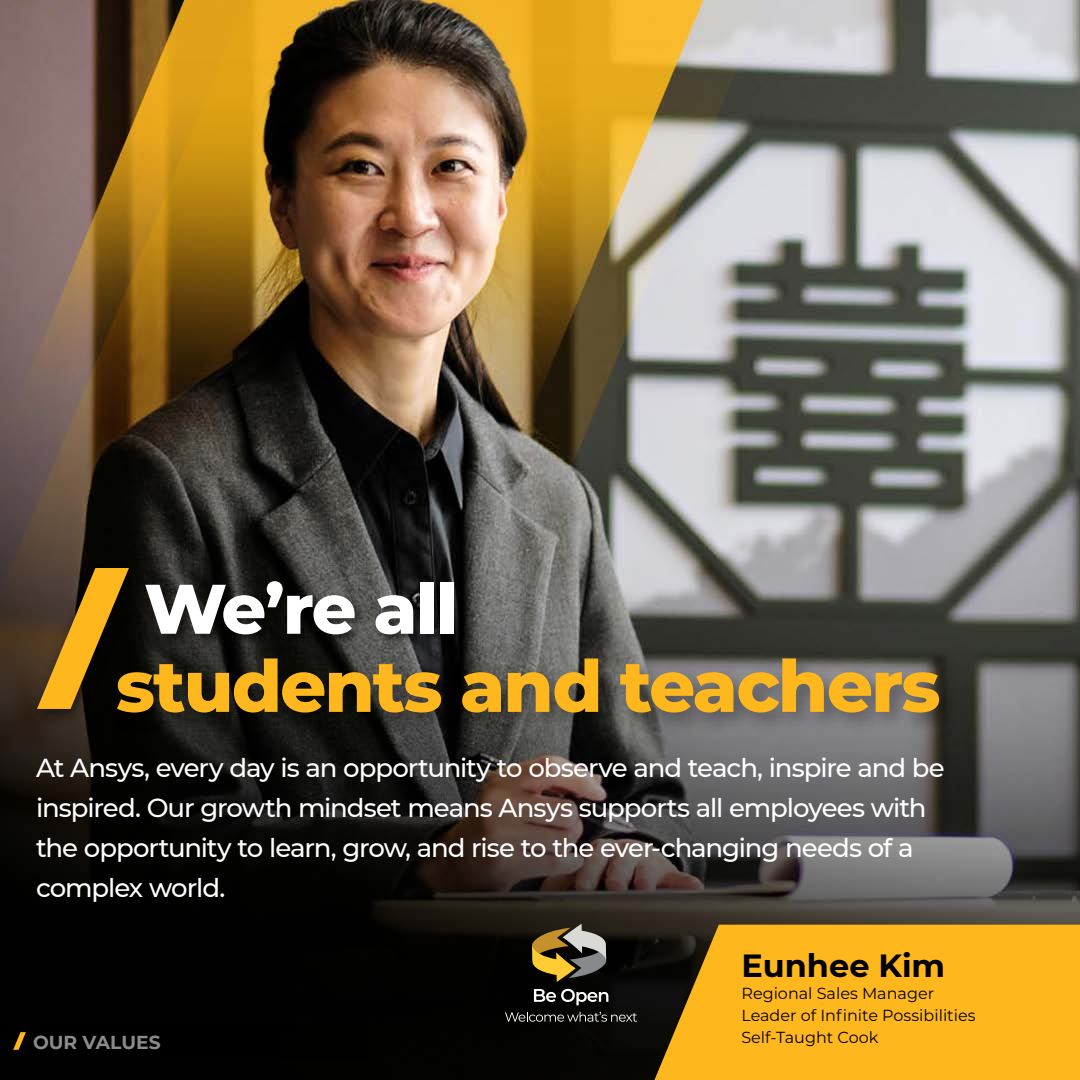
<style>
.page{position:relative;width:1080px;height:1080px;background:#fff}
.page>*{position:absolute;margin:0;border:0;box-sizing:border-box;transform-origin:0 0}
.t1{font:800 72px "Montserrat";letter-spacing:-.025em;color:#ffb71e}
.t2{font:800 70px "Montserrat";letter-spacing:-.03em;color:#fff}
.t3{font:700 32px "Montserrat";color:#000}
.t4{font:500 26px/40px "Montserrat";letter-spacing:-.04em;color:#fff}
.t5{font:700 18.7px "Montserrat";color:#8b8b8d}
.t6{font:16px/22px "Montserrat";color:#000}
</style>
<div class="page">
<img style="left:0;top:0;width:1080px;height:1080px">
<svg style="left:654px;top:925px;width:426px;height:155px;background:#ecaa1c"></svg>
<div style="left:144px;top:579px;width:320px;height:66px;background:#000;opacity:.55"></div>
<div style="left:110px;top:651px;width:851px;height:86px;background:#000;opacity:.4"></div>
<div style="left:28px;top:561px;width:116px;height:167px;background:#000;opacity:.55"></div>
<svg style="left:37px;top:568px;width:92px;height:141px;background:#745518"></svg>
<svg style="left:534px;top:989px;width:74px;height:16px"></svg>
<svg style="left:505px;top:1012px;width:132px;height:10px"></svg>
<svg style="left:532px;top:924px;width:74px;height:58px;background:#756741"></svg>
<div style="left:0;top:1023px;width:368px;height:39px;background:#000"></div>
<svg style="left:13px;top:1032px;width:13px;height:18px"></svg>
<h2 class="t2" style="left:144px;top:558px;width:315px">We’re all</h2>
<h1 class="t1" style="left:116px;top:634px;width:826px">students and teachers</h1>
<p class="t4" style="left:36px;top:747px;width:910px">At Ansys, every day is an opportunity to observe and teach, inspire and be inspired. Our growth mindset means Ansys supports all employees with the opportunity to learn, grow, and rise to the ever-changing needs of a complex world.</p>
<p class="t5" style="left:33px;top:1029px;width:129px">OUR VALUES</p>
<p class="t3" style="left:741px;top:943px;width:205px">Eunhee Kim</p>
<p class="t6" style="left:741px;top:982px;width:236px">Regional Sales Manager<br>Leader of Infinite Possibilities<br>Self-Taught Cook</p>
</div>
